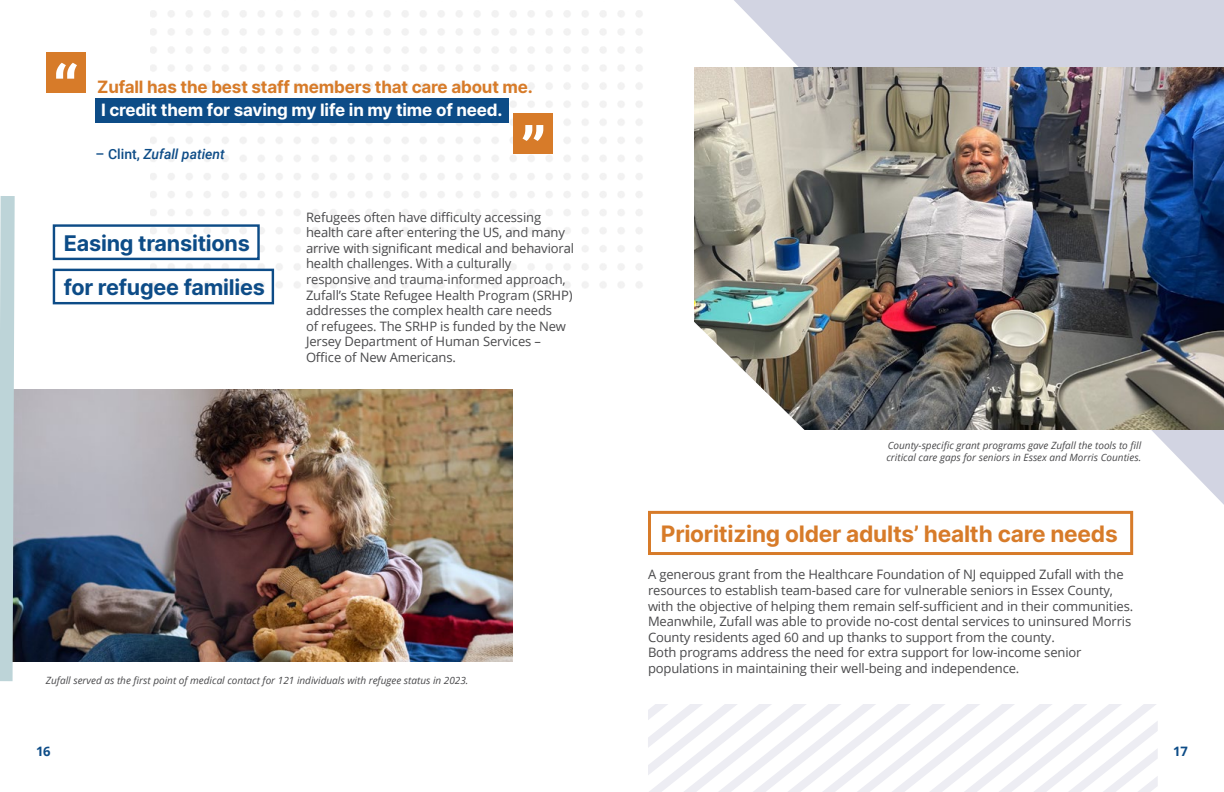
<style>
.page{position:relative;width:1224px;height:792px;background:#fff}
.page>*{position:absolute;margin:0;border:0;box-sizing:border-box;transform-origin:0 0}
.t1{font:700 61.6px "Inter";color:#fff}
.t2{font:700 22.6px "Inter";letter-spacing:-.01em;color:#d77b29}
.t3{font:700 21.6px "Inter";letter-spacing:-.01em;color:#0d4c87}
.t4{font:700 17px "Inter";letter-spacing:-.01em;color:#d77b29}
.t5{font:700 17px "Inter";letter-spacing:-.01em;color:#fff}
.t6{font:italic 500 14px "Roboto";color:#0d4c87}
.t7{font:13px/15.6px "Open Sans";letter-spacing:-.01em;color:#49494b}
.t8{font:700 13px "Open Sans";color:#0d4c87}
.t9{font:italic 10px/12px "Open Sans";color:#49494b}
.s1{font-style:normal}
</style>
<div class="page">
<svg style="left:734px;top:0;width:490px;height:505px"></svg>
<img style="left:151px;top:10px;width:492px;height:286px">
<div style="left:53px;top:269px;width:221px;height:35px;border:2px solid #0d4c87"></div>
<div style="left:53px;top:224px;width:207px;height:36px;border:2px solid #0d4c87"></div>
<div style="left:46px;top:53px;width:40px;height:40px;background:#d77b29"></div>
<div style="left:513px;top:113px;width:40px;height:40px;background:#d77b29"></div>
<img style="left:15px;top:390px;width:498px;height:271px">
<img style="left:694px;top:68px;width:530px;height:362px">
<div style="left:648px;top:511px;width:485px;height:44px;border:3px solid #d77b29"></div>
<div style="left:96px;top:98px;width:413px;height:25px;background:#0d4c87"></div>
<img style="left:694px;top:282px;width:122px;height:159px">
<svg style="left:648px;top:704px;width:510px;height:88px"></svg>
<svg style="left:0;top:196px;width:15px;height:485px;background:#b9ced2"></svg>
<h1 class="t1" style="left:53px;top:42px;width:28px">“</h1>
<h3 class="t4" style="left:97px;top:75px;width:437px">Zufall has the best staff members that care about me.</h3>
<h3 class="t5" style="left:101px;top:98px;width:403px">I credit them for saving my life in my time of need.</h3>
<p class="t6" style="left:96px;top:144px;width:131px"><span class="s1">– Clint,</span> Zufall patient</p>
<h1 class="t1" style="left:521px;top:103px;width:27px">”</h1>
<h3 class="t3" style="left:64px;top:227px;width:188px">Easing transitions</h3>
<h3 class="t3" style="left:64px;top:271px;width:203px">for refugee families</h3>
<p class="t7" style="left:306px;top:209px;width:270px">Refugees often have difficulty accessing health care after entering the US, and many arrive with significant medical and behavioral health challenges. With a culturally responsive and trauma-informed approach, Zufall’s State Refugee Health Program (SRHP) addresses the complex health care needs<br>of refugees. The SRHP is funded by the New Jersey Department of Human Services – Office of New Americans.</p>
<p class="t9" style="left:46px;top:674px;width:424px">Zufall served as the first point of medical contact for 121 individuals with refugee status in 2023.</p>
<p class="t9" style="left:886px;top:439px;width:256px">County-specific grant programs gave Zufall the tools to fill critical care gaps for seniors in Essex and Morris Counties.</p>
<h2 class="t2" style="left:661px;top:517px;width:458px">Prioritizing older adults’ health care needs</h2>
<p class="t7" style="left:648px;top:566px;width:487px">A generous grant from the Healthcare Foundation of NJ equipped Zufall with the resources to establish team-based care for vulnerable seniors in Essex County, with the objective of helping them remain self-sufficient and in their communities.<br>Meanwhile, Zufall was able to provide no-cost dental services to uninsured Morris County residents aged 60 and up thanks to support from the county.<br>Both programs address the need for extra support for low-income senior populations in maintaining their well-being and independence.</p>
<p class="t8" style="left:36px;top:742px;width:16px">16</p>
<p class="t8" style="left:1173px;top:742px;width:16px">17</p>
</div>
